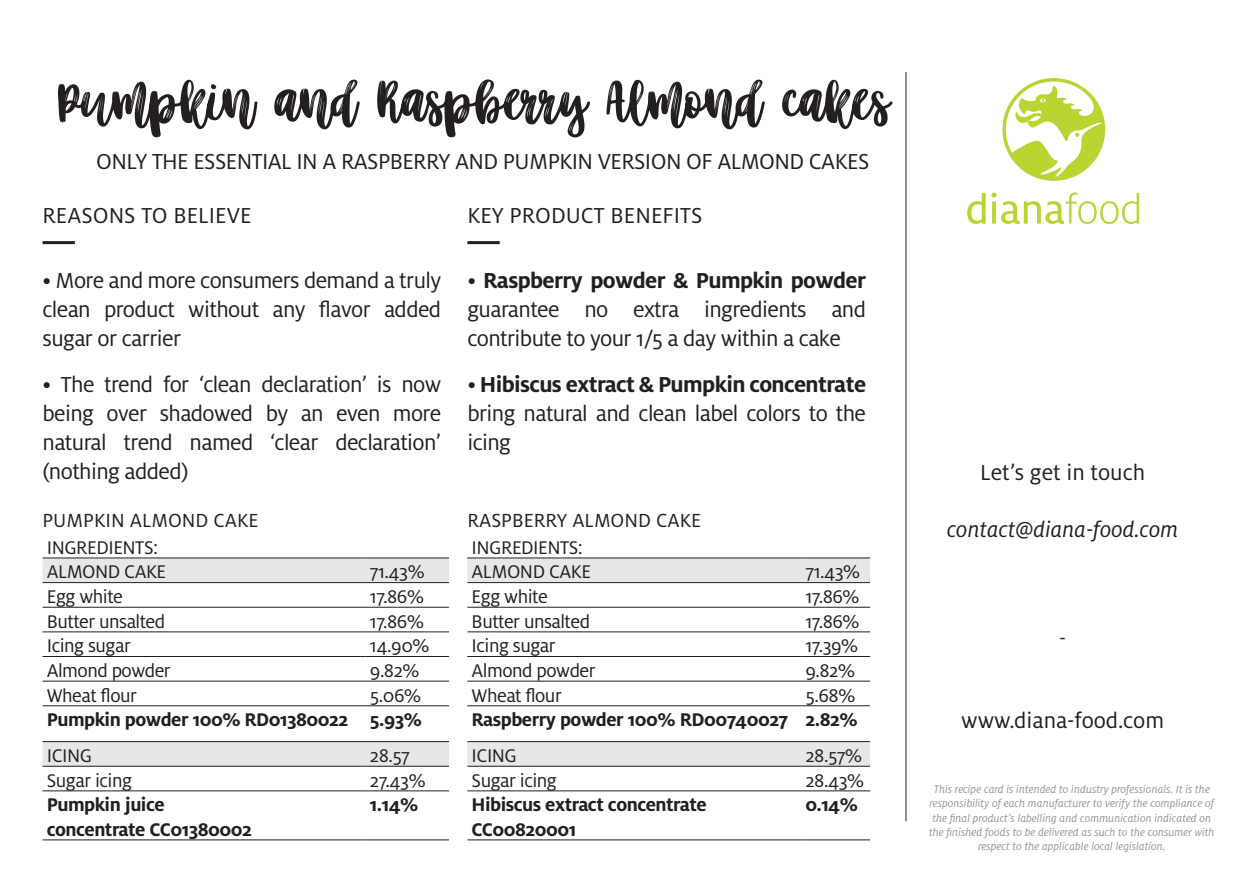
<style>
.page{position:relative;width:1259px;height:893px;background:#fff}
.page>*{position:absolute;margin:0;border:0;box-sizing:border-box;transform-origin:0 0}
.t1{font:24px/28.8px "Milo OT";letter-spacing:-.025em;color:#231f20;text-align:justify}
.t2{font:24px "Milo OT";color:#231f20}
.t3{font:italic 24px "Milo OT";color:#231f20}
.t4{font:22.5px "Milo OT";color:#231f20}
.t5{font:21px "Milo OT";color:#231f20}
.t6{font:20.4px "Milo OT";letter-spacing:-.025em;color:#231f20}
.t7{font:700 20.4px/24.3px "Milo OT";letter-spacing:-.025em;color:#231f20}
.t8{font:italic 12px/14.4px "Milo OT";color:#939598;text-align:center}
.s1{font-weight:700}
</style>
<div class="page">
<hr style="left:905px;top:72px;width:1px;height:749px;background:#231f20">
<svg style="left:58px;top:79px;width:834px;height:59px"></svg>
<svg style="left:43px;top:558px;width:406px;height:208px"></svg>
<hr style="left:43px;top:582px;width:323px;height:1px;background:#231f20">
<hr style="left:366px;top:582px;width:83px;height:1px;background:#231f20">
<hr style="left:43px;top:607px;width:323px;height:1px;background:#231f20">
<hr style="left:366px;top:607px;width:83px;height:1px;background:#231f20">
<hr style="left:43px;top:631px;width:323px;height:1px;background:#231f20">
<hr style="left:366px;top:631px;width:83px;height:1px;background:#231f20">
<hr style="left:43px;top:656px;width:323px;height:1px;background:#231f20">
<hr style="left:366px;top:656px;width:83px;height:1px;background:#231f20">
<hr style="left:43px;top:681px;width:323px;height:1px;background:#231f20">
<hr style="left:366px;top:681px;width:83px;height:1px;background:#231f20">
<hr style="left:43px;top:705px;width:323px;height:1px;background:#231f20">
<hr style="left:366px;top:705px;width:83px;height:1px;background:#231f20">
<hr style="left:43px;top:766px;width:323px;height:1px;background:#231f20">
<hr style="left:366px;top:766px;width:83px;height:1px;background:#231f20">
<hr style="left:43px;top:790px;width:323px;height:1px;background:#231f20">
<hr style="left:366px;top:790px;width:83px;height:1px;background:#231f20">
<hr style="left:43px;top:839px;width:323px;height:1px;background:#231f20">
<hr style="left:366px;top:839px;width:83px;height:1px;background:#231f20">
<hr style="left:43px;top:741px;width:323px;height:1px;background:#231f20">
<hr style="left:366px;top:741px;width:83px;height:1px;background:#231f20">
<hr style="left:43px;top:557px;width:323px;height:1px;background:#231f20">
<hr style="left:366px;top:557px;width:83px;height:1px;background:#231f20">
<svg style="left:467px;top:558px;width:403px;height:208px"></svg>
<hr style="left:467px;top:582px;width:334px;height:1px;background:#231f20">
<hr style="left:801px;top:582px;width:69px;height:1px;background:#231f20">
<hr style="left:467px;top:607px;width:334px;height:1px;background:#231f20">
<hr style="left:801px;top:607px;width:69px;height:1px;background:#231f20">
<hr style="left:467px;top:631px;width:334px;height:1px;background:#231f20">
<hr style="left:801px;top:631px;width:69px;height:1px;background:#231f20">
<hr style="left:467px;top:656px;width:334px;height:1px;background:#231f20">
<hr style="left:801px;top:656px;width:69px;height:1px;background:#231f20">
<hr style="left:467px;top:681px;width:334px;height:1px;background:#231f20">
<hr style="left:801px;top:681px;width:69px;height:1px;background:#231f20">
<hr style="left:467px;top:705px;width:334px;height:1px;background:#231f20">
<hr style="left:801px;top:705px;width:69px;height:1px;background:#231f20">
<hr style="left:467px;top:766px;width:334px;height:1px;background:#231f20">
<hr style="left:801px;top:766px;width:69px;height:1px;background:#231f20">
<hr style="left:467px;top:790px;width:334px;height:1px;background:#231f20">
<hr style="left:801px;top:790px;width:69px;height:1px;background:#231f20">
<hr style="left:467px;top:839px;width:334px;height:1px;background:#231f20">
<hr style="left:801px;top:839px;width:69px;height:1px;background:#231f20">
<hr style="left:467px;top:557px;width:334px;height:1px;background:#231f20">
<hr style="left:801px;top:557px;width:69px;height:1px;background:#231f20">
<hr style="left:467px;top:741px;width:334px;height:1px;background:#231f20">
<hr style="left:801px;top:741px;width:69px;height:1px;background:#231f20">
<hr style="left:43px;top:241px;width:32px;height:3px;background:#231f20">
<hr style="left:467px;top:241px;width:33px;height:3px;background:#231f20">
<svg style="left:1002px;top:78px;width:103px;height:103px"></svg>
<svg style="left:967px;top:192px;width:172px;height:32px"></svg>
<p class="t1" style="left:96px;top:147px;width:774px">ONLY THE ESSENTIAL IN A RASPBERRY AND PUMPKIN VERSION OF ALMOND CAKES</p>
<p class="t2" style="left:43px;top:203px;width:211px">REASONS TO BELIEVE</p>
<p class="t1" style="left:43px;top:266px;width:400px">• More and more consumers demand a truly clean product without any flavor added sugar or carrier</p>
<p class="t1" style="left:43px;top:371px;width:400px">• The trend for ‘clean declaration’ is now being over shadowed by an even more natural trend named ‘clear declaration’ (nothing added)</p>
<p class="t2" style="left:467px;top:203px;width:237px">KEY PRODUCT BENEFITS</p>
<p class="t1" style="left:467px;top:266px;width:400px">• <span class="s1">Raspberry powder &amp; Pumpkin powder </span>guarantee no extra ingredients and contribute to your 1/5 a day within a cake</p>
<p class="t1" style="left:467px;top:371px;width:400px">• <span class="s1">Hibiscus extract &amp; Pumpkin concentrate </span>bring natural and clean label colors to the icing</p>
<p class="t5" style="left:43px;top:509px;width:218px">PUMPKIN ALMOND CAKE</p>
<p class="t5" style="left:467px;top:509px;width:235px">RASPBERRY ALMOND CAKE</p>
<p class="t6" style="left:47px;top:536px;width:113px">INGREDIENTS:</p>
<p class="t6" style="left:47px;top:561px;width:121px">ALMOND CAKE</p>
<p class="t6" style="left:370px;top:561px;width:56px">71.43%</p>
<p class="t6" style="left:47px;top:585px;width:78px">Egg white</p>
<p class="t6" style="left:370px;top:585px;width:56px">17.86%</p>
<p class="t6" style="left:47px;top:610px;width:120px">Butter unsalted</p>
<p class="t6" style="left:370px;top:610px;width:56px">17.86%</p>
<p class="t6" style="left:47px;top:635px;width:86px">Icing sugar</p>
<p class="t6" style="left:370px;top:635px;width:61px">14.90%</p>
<p class="t6" style="left:47px;top:659px;width:126px">Almond powder</p>
<p class="t6" style="left:370px;top:659px;width:51px">9.82%</p>
<p class="t6" style="left:47px;top:684px;width:92px">Wheat flour</p>
<p class="t6" style="left:370px;top:684px;width:53px">5.06%</p>
<p class="t7" style="left:47px;top:708px;width:303px">Pumpkin powder 100% RD01380022</p>
<p class="t7" style="left:370px;top:708px;width:54px">5.93%</p>
<p class="t6" style="left:47px;top:744px;width:47px">ICING</p>
<p class="t6" style="left:370px;top:744px;width:42px">28.57</p>
<p class="t6" style="left:47px;top:769px;width:87px">Sugar icing</p>
<p class="t6" style="left:370px;top:769px;width:57px">27.43%</p>
<p class="t7" style="left:47px;top:793px;width:119px">Pumpkin juice</p>
<p class="t7" style="left:47px;top:817px;width:206px">concentrate CC01380002</p>
<p class="t6" style="left:471px;top:536px;width:113px">INGREDIENTS:</p>
<p class="t6" style="left:471px;top:561px;width:121px">ALMOND CAKE</p>
<p class="t6" style="left:805px;top:561px;width:56px">71.43%</p>
<p class="t6" style="left:471px;top:585px;width:78px">Egg white</p>
<p class="t6" style="left:805px;top:585px;width:56px">17.86%</p>
<p class="t6" style="left:471px;top:610px;width:120px">Butter unsalted</p>
<p class="t6" style="left:805px;top:610px;width:56px">17.86%</p>
<p class="t6" style="left:471px;top:635px;width:86px">Icing sugar</p>
<p class="t6" style="left:805px;top:635px;width:54px">17.39%</p>
<p class="t6" style="left:471px;top:659px;width:126px">Almond powder</p>
<p class="t6" style="left:805px;top:659px;width:51px">9.82%</p>
<p class="t6" style="left:471px;top:684px;width:92px">Wheat flour</p>
<p class="t6" style="left:805px;top:684px;width:51px">5.68%</p>
<p class="t7" style="left:471px;top:708px;width:318px">Raspberry powder 100% RD00740027</p>
<p class="t7" style="left:805px;top:708px;width:54px">2.82%</p>
<p class="t6" style="left:471px;top:744px;width:47px">ICING</p>
<p class="t6" style="left:805px;top:744px;width:58px">28.57%</p>
<p class="t6" style="left:471px;top:769px;width:87px">Sugar icing</p>
<p class="t6" style="left:805px;top:769px;width:60px">28.43%</p>
<p class="t7" style="left:471px;top:793px;width:237px">Hibiscus extract concentrate<br>CC00820001</p>
<p class="t7" style="left:805px;top:793px;width:54px">0.14%</p>
<p class="t7" style="left:370px;top:793px;width:50px">1.14%</p>
<p class="t2" style="left:980px;top:459px;width:166px">Let’s get in touch</p>
<p class="t3" style="left:947px;top:517px;width:233px">contact@diana-food.com</p>
<p class="t4" style="left:1059px;top:626px;width:8px">-</p>
<p class="t2" style="left:961px;top:708px;width:204px">www.diana-food.com</p>
<p class="t8" style="left:929px;top:782px;width:287px">This recipe card is intended to industry professionals. It is the responsibility of each manufacturer to verify the compliance of the final product’s labelling and communication indicated on the finished foods to be delivered as such to the consumer with respect to the applicable local legislation.</p>
</div>
